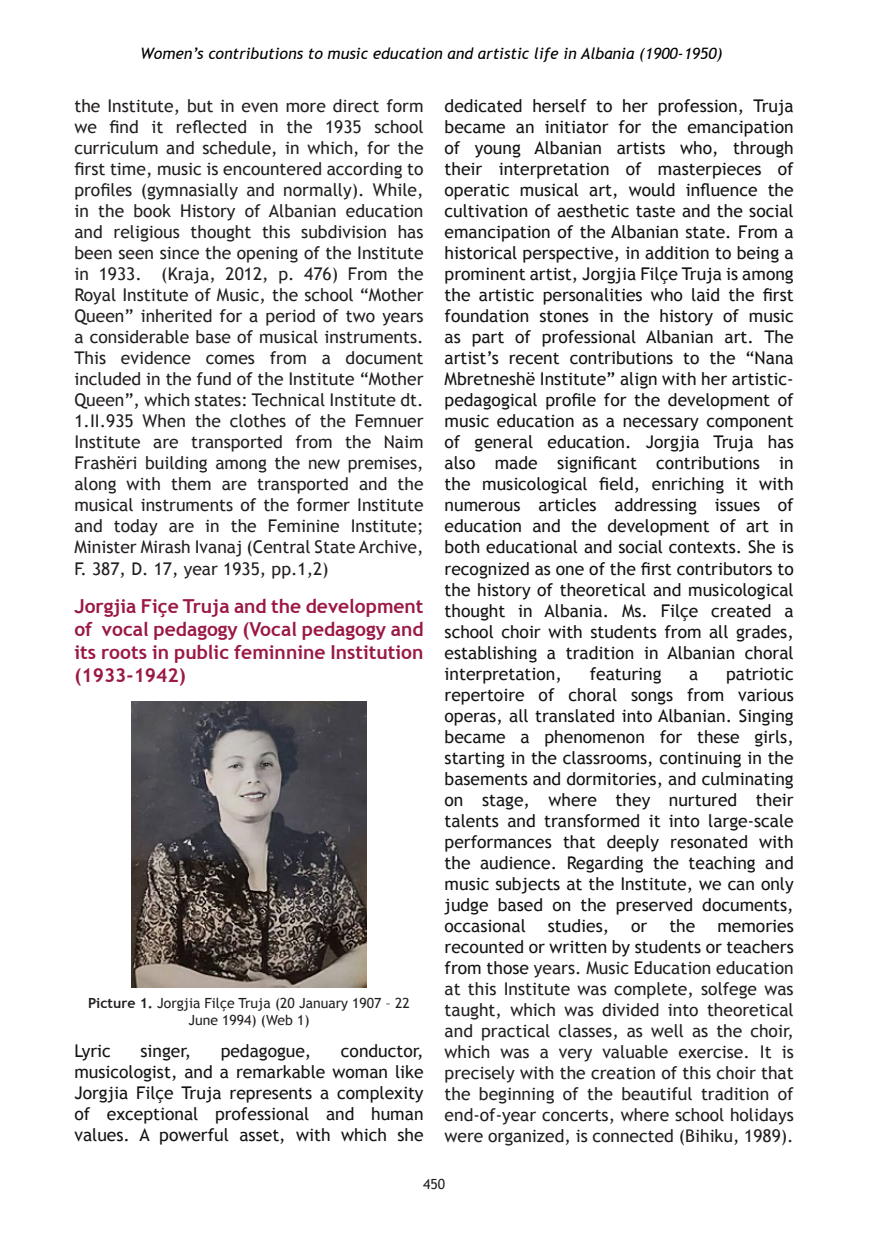
<style>
.page{position:relative;width:893px;height:1241px;background:#fff}
.page>*{position:absolute;margin:0;border:0;box-sizing:border-box;transform-origin:0 0}
.Metin_-_Başlık_1{font:700 19.25px/23.1px "Trebuchet MS";color:#9b1746;text-align:justify}
.Metin_-_Gövde{font:17.5px/21px "Trebuchet MS";color:#121512;text-align:justify}
.Metin_-_Gövde-2{font:17.5px/21px "Trebuchet MS";color:#231f20;text-align:justify}
.t1{font:italic 15.75px "Trebuchet MS";color:#000}
.Örnek{font:14px/16.8px "Trebuchet MS";color:#231f20;text-align:center}
.s1{font-weight:700}
.s2{color:#121512}
</style>
<div class="page">
<img style="left:132px;top:701px;width:234px;height:286px">
<p class="t1" style="left:140px;top:44px;width:583px">Women’s contributions to music education and artistic life in Albania (1900-1950)</p>
<p class="Metin_-_Gövde-2" style="left:74px;top:96px;width:351px">the Institute, but in even more direct form we find it reflected in the 1935 school curriculum and schedule, in which, for the first time, music is encountered according to profiles (gymnasially and normally). While, in the book History of Albanian education and religious thought this subdivision has been seen since the opening of the Institute in 1933. (Kraja, 2012, p. 476) From the Royal Institute of Music, the school “Mother Queen” inherited for a period of two years a considerable base of musical instruments.<br>This evidence comes from a document included in the fund of the Institute “Mother Queen”, which states: Technical Institute dt.<br>1.II.935 When the clothes of the Femnuer Institute are transported from the Naim Frashëri building among the new premises, along with them are transported and the musical instruments of the former Institute and today are in the Feminine Institute; Minister Mirash Ivanaj (Central State Archive, F. 387, D. 17, year 1935, pp.1,2)</p>
<p class="Metin_-_Başlık_1" style="left:74px;top:594px;width:351px">Jorgjia Fiçe Truja and the development of vocal pedagogy (Vocal pedagogy and its roots in public feminnine Institution (1933-1942)</p>
<p class="Örnek" style="left:88px;top:994px;width:323px"><span class="s1">Picture 1.</span> Jorgjia Filçe Truja (20 January 1907 – 22<br>June 1994) (Web 1)</p>
<p class="Metin_-_Gövde" style="left:74px;top:1040px;width:38px">Lyric</p>
<p class="Metin_-_Gövde" style="left:140px;top:1040px;width:52px">singer,</p>
<p class="Metin_-_Gövde" style="left:221px;top:1040px;width:92px">pedagogue,</p>
<p class="Metin_-_Gövde" style="left:74px;top:1040px;width:351px;text-indent:266px">conductor, musicologist, and a remarkable woman like Jorgjia Filçe Truja represents a complexity of exceptional professional and human values. A powerful asset, with which she</p>
<p class="Metin_-_Gövde" style="left:445px;top:96px;width:351px">dedicated herself to her profession, Truja became an initiator for the emancipation of young Albanian artists who, through their interpretation of masterpieces of operatic musical art, would influence the cultivation of aesthetic taste and the social emancipation of the Albanian state. From a historical perspective, in addition to being a prominent artist, Jorgjia Filçe Truja is among the artistic personalities who laid the first foundation stones in the history of music as part of professional Albanian art. The artist’s recent contributions to the “Nana Mbretneshë Institute” align with her artistic&shy;pedagogical profile for the development of music education as a necessary component of general education. Jorgjia Truja has also made significant contributions in the musicological field, enriching it with numerous articles addressing issues of education and the development of art in both educational and social contexts. She is recognized as one of the first contributors to the history of theoretical and musicological thought in Albania. Ms. Filçe created a school choir with students from all grades, establishing a tradition in Albanian choral interpretation,</p>
<p class="Metin_-_Gövde" style="left:590px;top:663px;width:73px">featuring</p>
<p class="Metin_-_Gövde" style="left:689px;top:663px;width:11px">a</p>
<p class="Metin_-_Gövde" style="left:445px;top:663px;width:351px;text-indent:281px">patriotic repertoire of choral songs from various operas, all translated into Albanian. Singing became a phenomenon for these girls, starting in the classrooms, continuing in the basements and dormitories, and culminating on stage, where they nurtured their talents and transformed it into large-scale performances that deeply resonated with the audience. Regarding the teaching and music subjects at the Institute, we can only judge based on the preserved documents, occasional</p>
<p class="Metin_-_Gövde" style="left:548px;top:915px;width:63px">studies,</p>
<p class="Metin_-_Gövde" style="left:631px;top:915px;width:18px">or</p>
<p class="Metin_-_Gövde" style="left:669px;top:915px;width:28px">the</p>
<p class="Metin_-_Gövde-2" style="left:445px;top:915px;width:351px;text-indent:273px"><span class="s2">memories recounted or written by students or teachers from those</span> years. Music Education education at this Institute was complete, solfege was taught, which was divided into theoretical and practical classes, as well as the choir, which was a very valuable exercise. It is precisely with the creation of this choir that the beginning of the beautiful tradition of end-of-year concerts, where school holidays were organized, is connected (Bihiku, 1989).</p>
<p class="Örnek" style="left:423px;top:1175px;width:24px">450</p>
</div>
